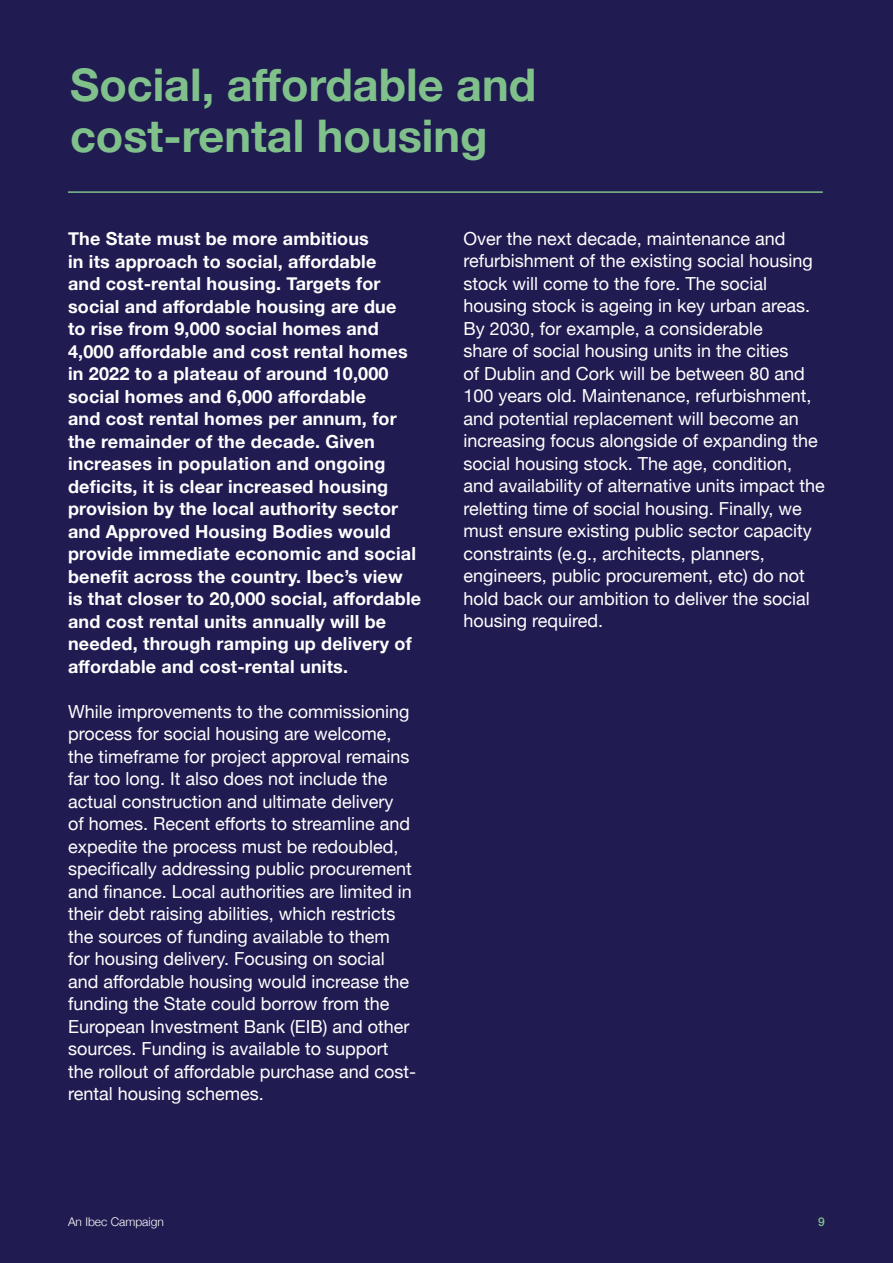
<style>
.page{position:relative;width:893px;height:1263px;background:#201b51}
.page>*{position:absolute;margin:0;border:0;box-sizing:border-box;transform-origin:0 0}
.t1{font:700 45px/51px "Helvetica Neue";color:#80c18b}
.Body_12pt{font:18px/22.5px "Helvetica Neue";color:#fff}
.Body_12pt-2{font:700 18px/22.5px "Helvetica Neue";letter-spacing:.01em;color:#fff}
.t2{font:300 12px "Helvetica Neue";color:#fff}
.t3{font:500 12px "Helvetica Neue";color:#80c18b}
</style>
<div class="page">
<hr style="left:68px;top:191px;width:755px;height:2px;background:#80c18b">
<p class="t1" style="left:70px;top:61px;width:468px">Social, affordable and cost-rental housing</p>
<p class="Body_12pt-2" style="left:68px;top:228px;width:355px">The State must be more ambitious<br>in its approach to social, affordable<br>and cost-rental housing. Targets for social and affordable housing are due<br>to rise from 9,000 social homes and 4,000 affordable and cost rental homes in 2022 to a plateau of around 10,000 social homes and 6,000 affordable<br>and cost rental homes per annum, for the remainder of the decade. Given increases in population and ongoing deficits, it is clear increased housing provision by the local authority sector and Approved Housing Bodies would provide immediate economic and social benefit across the country. Ibec’s view is that closer to 20,000 social, affordable and cost rental units annually will be needed, through ramping up delivery of affordable and cost-rental units.</p>
<p class="Body_12pt" style="left:68px;top:701px;width:350px">While improvements to the commissioning process for social housing are welcome, the timeframe for project approval remains far too long. It also does not include the actual construction and ultimate delivery<br>of homes. Recent efforts to streamline and expedite the process must be redoubled, specifically addressing public procurement and finance. Local authorities are limited in their debt raising abilities, which restricts the sources of funding available to them<br>for housing delivery. Focusing on social and affordable housing would increase the funding the State could borrow from the European Investment Bank (EIB) and other sources. Funding is available to support the rollout of affordable purchase and cost&shy;rental housing schemes.</p>
<p class="Body_12pt" style="left:463px;top:228px;width:363px">Over the next decade, maintenance and refurbishment of the existing social housing stock will come to the fore. The social housing stock is ageing in key urban areas.<br>By 2030, for example, a considerable<br>share of social housing units in the cities<br>of Dublin and Cork will be between 80 and 100 years old. Maintenance, refurbishment, and potential replacement will become an increasing focus alongside of expanding the social housing stock. The age, condition, and availability of alternative units impact the reletting time of social housing. Finally, we must ensure existing public sector capacity constraints (e.g., architects, planners, engineers, public procurement, etc) do not hold back our ambition to deliver the social housing required.</p>
<p class="t2" style="left:68px;top:1212px;width:97px">An Ibec Campaign</p>
<p class="t3" style="left:818px;top:1212px;width:8px">9</p>
</div>
